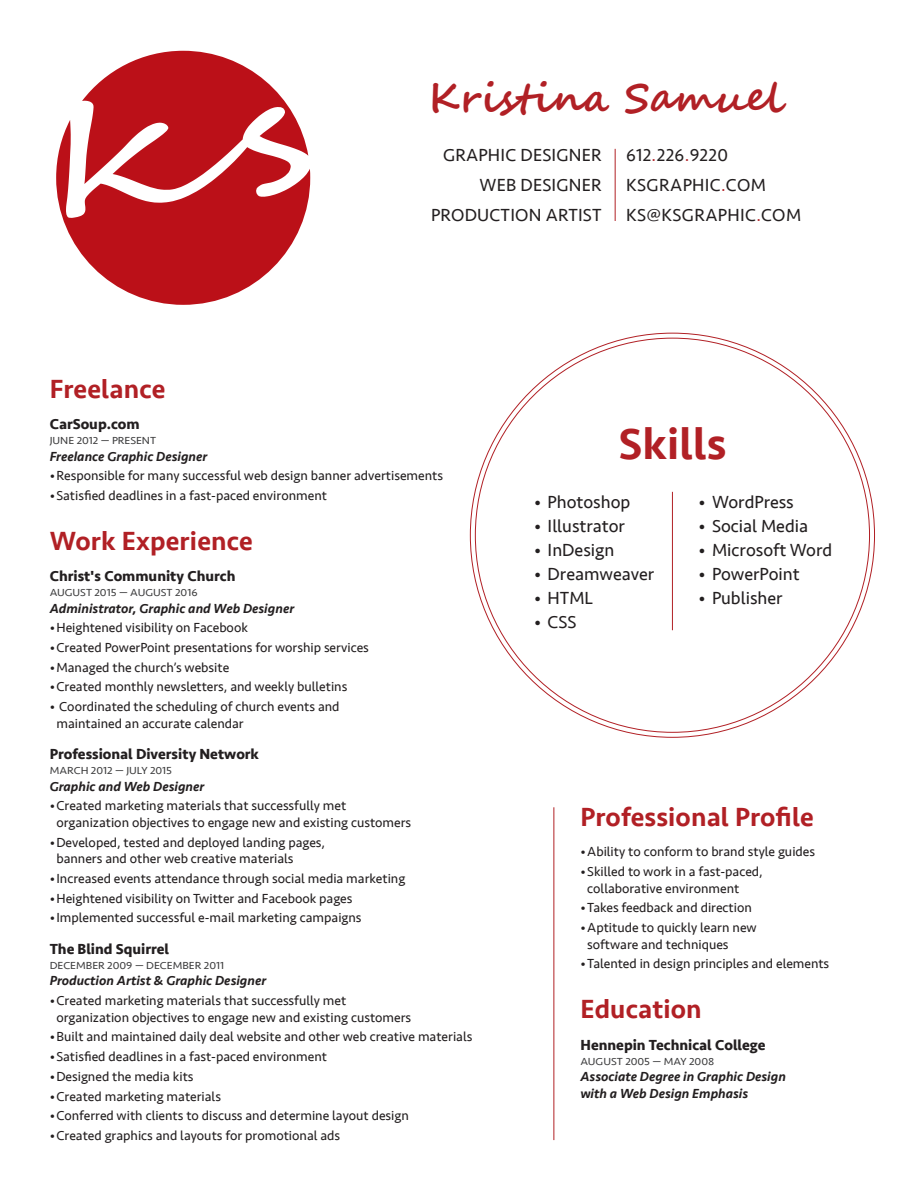
<style>
.page{position:relative;width:918px;height:1188px;background:#fff}
.page>*{position:absolute;margin:0;border:0;box-sizing:border-box;transform-origin:0 0}
.t1{font:500 45.3px "Seravek";letter-spacing:.005em;color:#b12025}
.t2{font:700 40.5px "Segoe Script";color:#b12025}
.t3{font:500 27px "Seravek";letter-spacing:.005em;color:#b12025}
.t4{font:18px/30px "Seravek";color:#231f20;text-align:right}
.t5{font:18px/30px "Seravek";letter-spacing:.02em;color:#231f20}
.t6{font:700 15px "Seravek";color:#231f20}
.t7{font:13.5px/16.5px "Seravek";color:#231f20}
.t8{font:italic 500 13.5px/16.5px "Seravek";color:#231f20}
.t9{font:10.5px "Seravek";color:#3e3e3f;scale:1.09 1}
.s1{color:#b12025}
</style>
<div class="page">
<hr style="left:615px;top:149px;width:1px;height:72px;background:#b12025">
<hr style="left:554px;top:807px;width:1px;height:333px;background:#b12025">
<hr style="left:672px;top:492px;width:1px;height:138px;background:#b12025">
<svg style="left:82px;top:51px;width:215px;height:69px"></svg>
<svg style="left:56px;top:120px;width:254px;height:185px;fill:#bb1018"></svg>
<h2 class="t2" style="left:428px;top:65px;width:356px">Kristina Samuel</h2>
<h3 class="t5" style="left:626px;top:140px;width:176px">612<span class="s1">.</span>226<span class="s1">.</span>9220<br>KSGRAPHIC<span class="s1">.</span>COM<br>KS@KSGRAPHIC<span class="s1">.</span>COM</h3>
<h3 class="t4" style="left:431px;top:140px;width:172px">GRAPHIC DESIGNER<br>WEB DESIGNER<br>PRODUCTION ARTIST</h3>
<h3 class="t3" style="left:50px;top:372px;width:117px">Freelance</h3>
<p class="t6" style="left:50px;top:412px;width:91px">CarSoup.com</p>
<p class="t9" style="left:50px;top:432px;width:99px">JUNE 2012 — PRESENT</p>
<p class="t8" style="left:50px;top:448px;width:159px">Freelance Graphic Designer</p>
<p class="t7" style="left:50px;top:468px;width:395px">•Responsible for many successful web design banner advertisements</p>
<p class="t7" style="left:50px;top:487px;width:279px">•Satisfied deadlines in a fast-paced environment</p>
<h3 class="t3" style="left:50px;top:524px;width:205px">Work Experience</h3>
<p class="t6" style="left:50px;top:564px;width:187px">Christ's Community Church</p>
<p class="t9" style="left:50px;top:584px;width:137px">AUGUST 2015 — AUGUST 2016</p>
<p class="t8" style="left:50px;top:600px;width:246px">Administrator, Graphic and Web Designer</p>
<p class="t7" style="left:50px;top:619px;width:200px">•Heightened visibility on Facebook</p>
<p class="t7" style="left:50px;top:639px;width:321px">•Created PowerPoint presentations for worship services</p>
<p class="t7" style="left:50px;top:659px;width:181px">•Managed the church’s website</p>
<p class="t7" style="left:50px;top:679px;width:299px">•Created monthly newsletters, and weekly bulletins</p>
<p class="t7" style="left:56px;top:698px;width:285px;text-indent:-7px">• Coordinated the scheduling of church events and maintained an accurate calendar</p>
<p class="t6" style="left:50px;top:742px;width:211px">Professional Diversity Network</p>
<p class="t9" style="left:50px;top:763px;width:114px">MARCH 2012 — JULY 2015</p>
<p class="t8" style="left:50px;top:778px;width:156px">Graphic and Web Designer</p>
<p class="t7" style="left:56px;top:798px;width:356px;text-indent:-7px">•Created marketing materials that successfully met organization objectives to engage new and existing customers</p>
<p class="t7" style="left:56px;top:834px;width:270px;text-indent:-7px">•Developed, tested and deployed landing pages, banners and other web creative materials</p>
<p class="t7" style="left:50px;top:870px;width:357px">•Increased events attendance through social media marketing</p>
<p class="t7" style="left:50px;top:890px;width:304px">•Heightened visibility on Twitter and Facebook pages</p>
<p class="t7" style="left:50px;top:910px;width:313px">•Implemented successful e-mail marketing campaigns</p>
<p class="t6" style="left:50px;top:937px;width:121px">The Blind Squirrel</p>
<p class="t9" style="left:50px;top:957px;width:162px">DECEMBER 2009 — DECEMBER 2011</p>
<p class="t8" style="left:50px;top:973px;width:218px">Production Artist &amp; Graphic Designer</p>
<p class="t7" style="left:56px;top:992px;width:356px;text-indent:-7px">•Created marketing materials that successfully met organization objectives to engage new and existing customers</p>
<p class="t7" style="left:50px;top:1029px;width:424px">•Built and maintained daily deal website and other web creative materials</p>
<p class="t7" style="left:50px;top:1048px;width:279px">•Satisfied deadlines in a fast-paced environment</p>
<p class="t7" style="left:50px;top:1068px;width:145px">•Designed the media kits</p>
<p class="t7" style="left:50px;top:1088px;width:173px">•Created marketing materials</p>
<p class="t7" style="left:50px;top:1108px;width:361px">•Conferred with clients to discuss and determine layout design</p>
<p class="t7" style="left:50px;top:1127px;width:292px">•Created graphics and layouts for promotional ads</p>
<h1 class="t1" style="left:618px;top:416px;width:110px">Skills</h1>
<h3 class="t4" style="left:534px;top:487px;width:98px">• Photoshop</h3>
<h3 class="t4" style="left:534px;top:511px;width:93px">• Illustrator</h3>
<h3 class="t4" style="left:534px;top:535px;width:82px">• InDesign</h3>
<h3 class="t4" style="left:534px;top:559px;width:122px">• Dreamweaver</h3>
<h3 class="t4" style="left:534px;top:583px;width:61px">• HTML</h3>
<h3 class="t4" style="left:534px;top:607px;width:44px">• CSS</h3>
<h3 class="t4" style="left:699px;top:487px;width:97px">• WordPress</h3>
<h3 class="t4" style="left:699px;top:511px;width:111px">• Social Media</h3>
<h3 class="t4" style="left:699px;top:535px;width:135px">• Microsoft Word</h3>
<h3 class="t4" style="left:699px;top:559px;width:103px">• PowerPoint</h3>
<h3 class="t4" style="left:699px;top:583px;width:86px">• Publisher</h3>
<h3 class="t3" style="left:580px;top:800px;width:235px">Professional Profile</h3>
<p class="t7" style="left:580px;top:844px;width:236px">•Ability to conform to brand style guides</p>
<p class="t7" style="left:587px;top:863px;width:177px;text-indent:-7px">•Skilled to work in a fast-paced, collaborative environment</p>
<p class="t7" style="left:580px;top:900px;width:173px">•Takes feedback and direction</p>
<p class="t7" style="left:587px;top:919px;width:171px;text-indent:-7px">•Aptitude to quickly learn new software and techniques</p>
<p class="t7" style="left:580px;top:956px;width:250px">•Talented in design principles and elements</p>
<h3 class="t3" style="left:580px;top:992px;width:123px">Education</h3>
<p class="t6" style="left:580px;top:1033px;width:186px">Hennepin Technical College</p>
<p class="t9" style="left:580px;top:1053px;width:124px">AUGUST 2005 — MAY 2008</p>
<p class="t8" style="left:580px;top:1069px;width:207px">Associate Degree in Graphic Design with a Web Design Emphasis</p>
</div>
